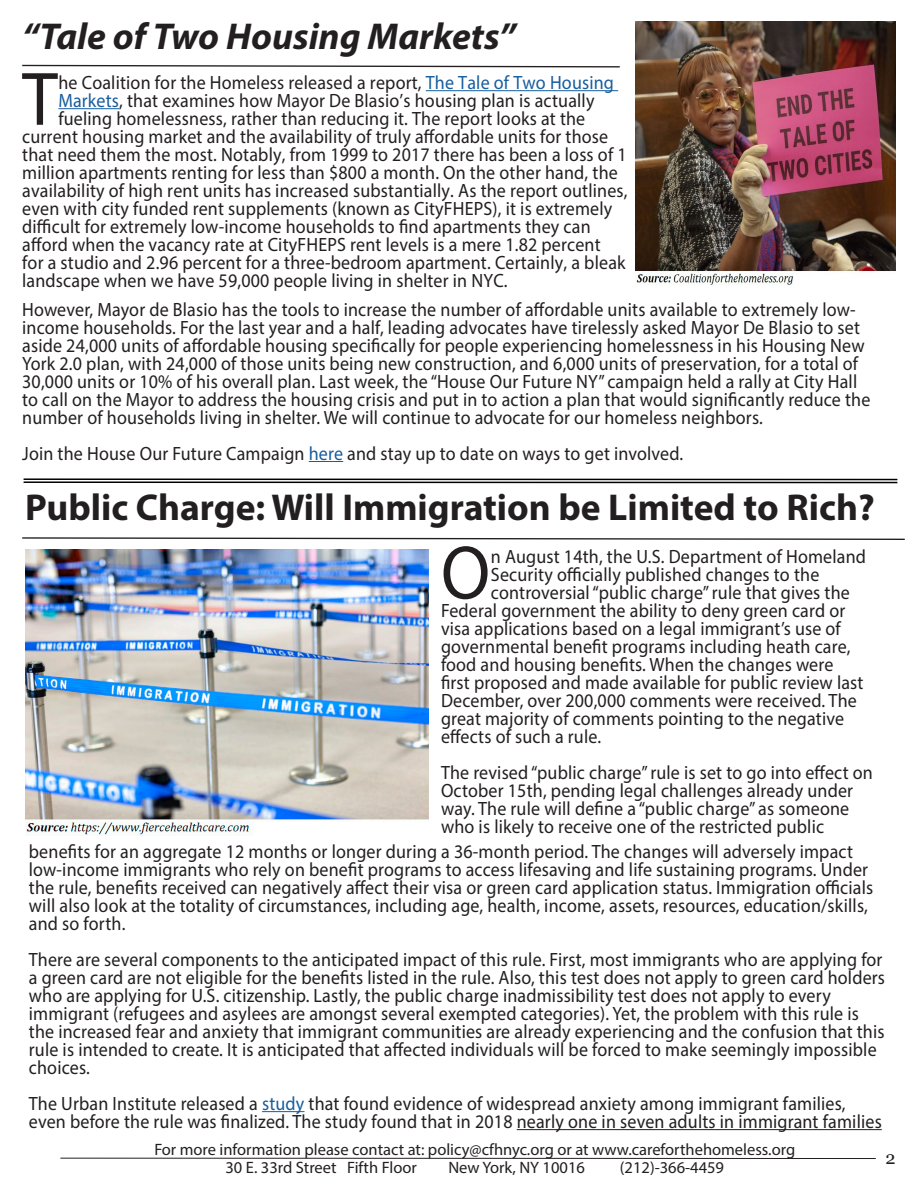
<style>
.page{position:relative;width:918px;height:1188px;background:#fff}
.page>*{position:absolute;margin:0;border:0;box-sizing:border-box;transform-origin:0 0}
.t1{font:76.35px "Myriad Pro";color:#231f20;scale:.93 1}
.t2{font:700 37.5px "Myriad Pro";color:#231f20}
.t3{font:italic 700 37.5px "Myriad Pro";color:#231f20}
.t4{font:19.2px/18px "Myriad Pro";letter-spacing:.01em;color:#231f20;scale:.93 1}
.t5{font:18px "Georgia";color:#231f20}
.t6{font:16.5px "Myriad Pro";color:#231f20}
.s1{color:#175d9e}
</style>
<div class="page">
<hr style="left:60px;top:1158px;width:816px;height:1px;background:#231f20">
<hr style="left:309px;top:461px;width:34px;height:1px;background:#175d9e">
<svg style="left:22px;top:64px;width:598px;height:4px"></svg>
<hr style="left:24px;top:478px;width:873px;height:2px;background:#000">
<hr style="left:24px;top:481px;width:873px;height:2px;background:#000">
<svg style="left:22px;top:537px;width:883px;height:3px"></svg>
<hr style="left:262px;top:1111px;width:43px;height:1px;background:#175d9e">
<hr style="left:517px;top:1129px;width:365px;height:1px;background:#231f20">
<img style="left:25px;top:549px;width:403px;height:286px">
<hr style="left:426px;top:90px;width:192px;height:1px;background:#175d9e">
<hr style="left:58px;top:108px;width:61px;height:1px;background:#175d9e">
<img style="left:635px;top:21px;width:261px;height:264px">
<p class="t3" style="left:22px;top:12px;width:495px">“Tale of Two Housing Markets”</p>
<p class="t1" style="left:22px;top:52px;width:40px">T</p>
<p class="t4" style="left:58px;top:73px;width:599px">he Coalition for the Homeless released a report, <span class="s1">The Tale of Two Housing</span></p>
<p class="t4" style="left:58px;top:91px;width:578px"><span class="s1">Markets</span>, that examines how Mayor De Blasio’s housing plan is actually</p>
<p class="t4" style="left:58px;top:109px;width:568px">fueling homelessness, rather than reducing it. The report looks at the</p>
<p class="t4" style="left:22px;top:127px;width:632px">current housing market and the availability of truly affordable units for those</p>
<p class="t4" style="left:22px;top:145px;width:651px">that need them the most. Notably, from 1999 to 2017 there has been a loss of 1</p>
<p class="t4" style="left:22px;top:163px;width:642px">million apartments renting for less than $800 a month. On the other hand, the</p>
<p class="t4" style="left:22px;top:181px;width:653px">availability of high rent units has increased substantially. As the report outlines,</p>
<p class="t4" style="left:22px;top:199px;width:636px">even with city funded rent supplements (known as CityFHEPS), it is extremely</p>
<p class="t4" style="left:22px;top:217px;width:613px">difficult for extremely low-income households to find apartments they can</p>
<p class="t4" style="left:22px;top:235px;width:624px">afford when the vacancy rate at CityFHEPS rent levels is a mere 1.82 percent</p>
<p class="t4" style="left:22px;top:253px;width:650px">for a studio and 2.96 percent for a three-bedroom apartment. Certainly, a bleak</p>
<p class="t4" style="left:22px;top:271px;width:524px">landscape when we have 59,000 people living in shelter in NYC.</p>
<p class="t4" style="left:22px;top:300px;width:914px">However, Mayor de Blasio has the tools to increase the number of affordable units available to extremely low&shy;income households. For the last year and a half, leading advocates have tirelessly asked Mayor De Blasio to set aside 24,000 units of affordable housing specifically for people experiencing homelessness in his Housing New York 2.0 plan, with 24,000 of those units being new construction, and 6,000 units of preservation, for a total of 30,000 units or 10% of his overall plan. Last week, the “House Our Future NY” campaign held a rally at City Hall to call on the Mayor to address the housing crisis and put in to action a plan that would significantly reduce the number of households living in shelter. We will continue to advocate for our homeless neighbors.</p>
<p class="t4" style="left:22px;top:444px;width:712px">Join the House Our Future Campaign <span class="s1">here</span> and stay up to date on ways to get involved.</p>
<p class="t2" style="left:25px;top:483px;width:851px">Public Charge: Will Immigration be Limited to Rich?</p>
<p class="t1" style="left:441px;top:526px;width:54px">O</p>
<p class="t4" style="left:491px;top:547px;width:405px">n August 14th, the U.S. Department of Homeland</p>
<p class="t4" style="left:491px;top:565px;width:355px">Security officially published changes to the</p>
<p class="t4" style="left:491px;top:583px;width:388px">controversial “public charge” rule that gives the</p>
<p class="t4" style="left:441px;top:601px;width:436px">Federal government the ability to deny green card or</p>
<p class="t4" style="left:441px;top:619px;width:432px">visa applications based on a legal immigrant’s use of</p>
<p class="t4" style="left:441px;top:637px;width:442px">governmental benefit programs including heath care,</p>
<p class="t4" style="left:441px;top:655px;width:423px">food and housing benefits. When the changes were</p>
<p class="t4" style="left:441px;top:673px;width:456px">first proposed and made available for public review last</p>
<p class="t4" style="left:441px;top:691px;width:449px">December, over 200,000 comments were received. The</p>
<p class="t4" style="left:441px;top:709px;width:435px">great majority of comments pointing to the negative</p>
<p class="t4" style="left:441px;top:727px;width:174px">effects of such a rule.</p>
<p class="t4" style="left:441px;top:763px;width:466px">The revised “public charge” rule is set to go into effect on October 15th, pending legal challenges already under way. The rule will define a “public charge” as someone who is likely to receive one of the restricted public</p>
<p class="t4" style="left:29px;top:842px;width:909px">benefits for an aggregate 12 months or longer during a 36-month period. The changes will adversely impact low-income immigrants who rely on benefit programs to access lifesaving and life sustaining programs. Under the rule, benefits received can negatively affect their visa or green card application status. Immigration officials will also look at the totality of circumstances, including age, health, income, assets, resources, education/skills, and so forth.</p>
<p class="t4" style="left:29px;top:950px;width:922px">There are several components to the anticipated impact of this rule. First, most immigrants who are applying for a green card are not eligible for the benefits listed in the rule. Also, this test does not apply to green card holders who are applying for U.S. citizenship. Lastly, the public charge inadmissibility test does not apply to every immigrant (refugees and asylees are amongst several exempted categories). Yet, the problem with this rule is the increased fear and anxiety that immigrant communities are already experiencing and the confusion that this rule is intended to create. It is anticipated that affected individuals will be forced to make seemingly impossible choices.</p>
<p class="t4" style="left:29px;top:1094px;width:919px">The Urban Institute released a <span class="s1">study</span> that found evidence of widespread anxiety among immigrant families, even before the rule was finalized. The study found that in 2018 nearly one in seven adults in immigrant families</p>
<p class="t6" style="left:154px;top:1140px;width:642px">For more information please contact at: policy@cfhnyc.org or at www.careforthehomeless.org</p>
<p class="t6" style="left:226px;top:1158px;width:193px">30 E. 33rd Street Fifth Floor</p>
<p class="t6" style="left:448px;top:1158px;width:138px">New York, NY 10016</p>
<p class="t6" style="left:620px;top:1158px;width:106px">(212)-366-4459</p>
<p class="t5" style="left:885px;top:1147px;width:12px">2</p>
</div>
